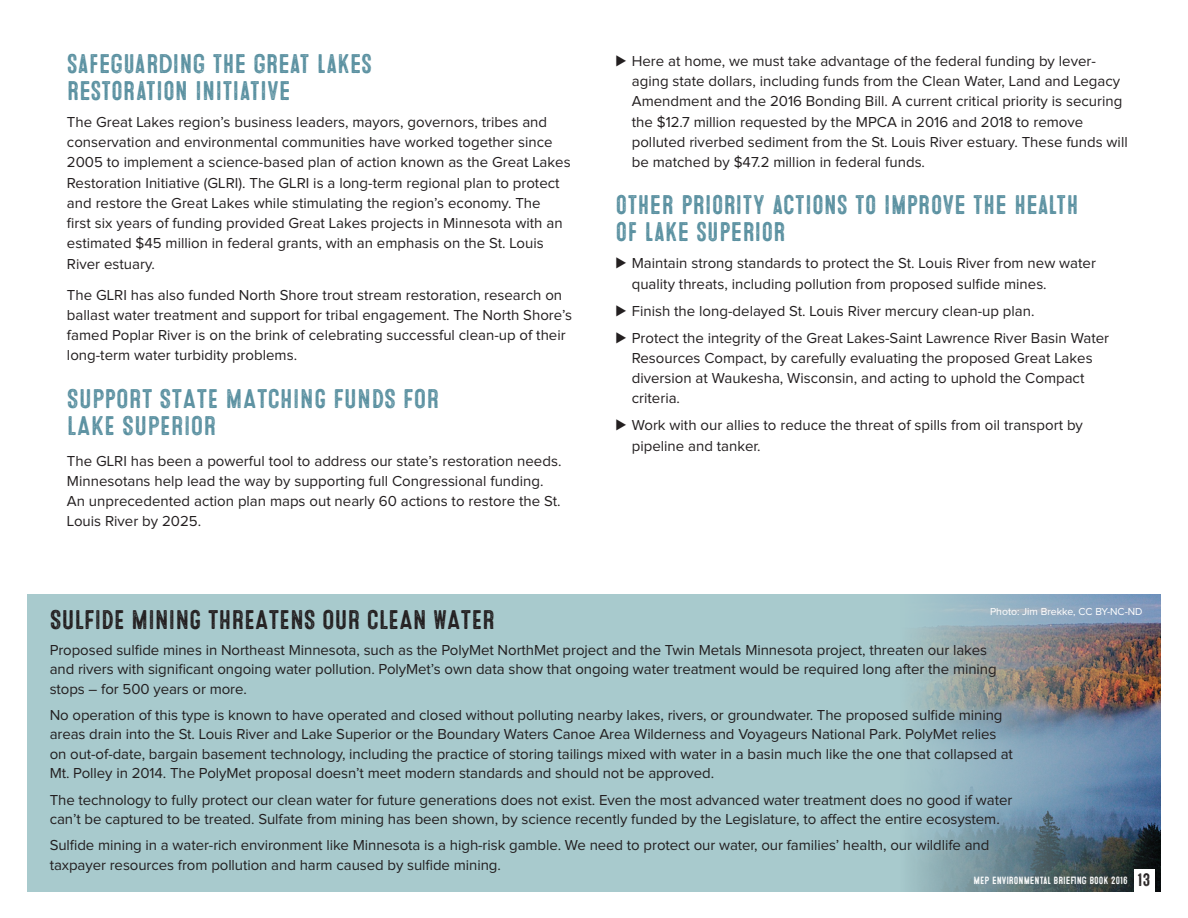
<style>
.page{position:relative;width:1188px;height:918px;background:#fff}
.page>*{position:absolute;margin:0;border:0;box-sizing:border-box;transform-origin:0 0}
.t1{font:27px/27px "Microbrew Three";color:#5b91a1}
.t2{font:27px "Microbrew Three";letter-spacing:-.01em;color:#231f20}
.t3{font:18px "Microbrew Three";color:#231f20}
.t4{font:15px/20.2px "Proxima Nova";color:#231f20}
.t5{font:10.5px "Microbrew Three";color:#fff}
.t6{font:10.5px "Proxima Nova";color:#fff}
.s1{font-size:18px}
</style>
<div class="page">
<div style="left:27px;top:594px;width:1134px;height:297px;background:#a8cacd"></div>
<img style="left:913px;top:594px;width:248px;height:297px">
<div style="left:1134px;top:869px;width:20px;height:27px;background:#fff"></div>
<p class="t1" style="left:67px;top:51px;width:307px">SAFEGUARDING THE GREAT LAKES<br>RESTORATION INITIATIVE</p>
<p class="t4" style="left:67px;top:112px;width:505px">The Great Lakes region’s business leaders, mayors, governors, tribes and conservation and environmental communities have worked together since 2005 to implement a science-based plan of action known as the Great Lakes Restoration Initiative (GLRI). The GLRI is a long-term regional plan to protect and restore the Great Lakes while stimulating the region’s economy. The<br>first six years of funding provided Great Lakes projects in Minnesota with an estimated $45 million in federal grants, with an emphasis on the St. Louis River estuary.</p>
<p class="t4" style="left:67px;top:285px;width:507px">The GLRI has also funded North Shore trout stream restoration, research on ballast water treatment and support for tribal engagement. The North Shore’s famed Poplar River is on the brink of celebrating successful clean-up of their long-term water turbidity problems.</p>
<p class="t1" style="left:67px;top:386px;width:374px">SUPPORT STATE MATCHING FUNDS FOR<br>LAKE SUPERIOR</p>
<p class="t4" style="left:67px;top:451px;width:496px">The GLRI has been a powerful tool to address our state’s restoration needs.<br>Minnesotans help lead the way by supporting full Congressional funding.<br>An unprecedented action plan maps out nearly 60 actions to restore the St.<br>Louis River by 2025.</p>
<p class="t2" style="left:50px;top:604px;width:447px">SULFIDE MINING THREATENS OUR CLEAN WATER</p>
<p class="t4" style="left:632px;top:51px;width:497px;text-indent:-16px"><span class="s1">⊲</span> Here at home, we must take advantage of the federal funding by lever&shy;aging state dollars, including funds from the Clean Water, Land and Legacy Amendment and the 2016 Bonding Bill. A current critical priority is securing the $12.7 million requested by the MPCA in 2016 and 2018 to remove polluted riverbed sediment from the St. Louis River estuary. These funds will be matched by $47.2 million in federal funds.</p>
<p class="t1" style="left:616px;top:192px;width:465px">OTHER PRIORITY ACTIONS TO IMPROVE THE HEALTH<br>OF LAKE SUPERIOR</p>
<p class="t4" style="left:632px;top:254px;width:466px;text-indent:-16px"><span class="s1">⊲</span> Maintain strong standards to protect the St. Louis River from new water quality threats, including pollution from proposed sulfide mines.</p>
<p class="t4" style="left:616px;top:301px;width:420px"><span class="s1">⊲</span> Finish the long-delayed St. Louis River mercury clean-up plan.</p>
<p class="t4" style="left:632px;top:328px;width:479px;text-indent:-16px"><span class="s1">⊲</span> Protect the integrity of the Great Lakes-Saint Lawrence River Basin Water Resources Compact, by carefully evaluating the proposed Great Lakes diversion at Waukesha, Wisconsin, and acting to uphold the Compact criteria.</p>
<p class="t4" style="left:632px;top:416px;width:453px;text-indent:-16px"><span class="s1">⊲</span> Work with our allies to reduce the threat of spills from oil transport by pipeline and tanker.</p>
<p class="t6" style="left:990px;top:607px;width:154px">Photo: Jim Brekke, CC BY-NC-ND</p>
<p class="t4" style="left:50px;top:641px;width:949px;line-height:19.5px">Proposed sulfide mines in Northeast Minnesota, such as the PolyMet NorthMet project and the Twin Metals Minnesota project, threaten our lakes and rivers with significant ongoing water pollution. PolyMet’s own data show that ongoing water treatment would be required long after the mining stops – for 500 years or more.</p>
<p class="t4" style="left:50px;top:706px;width:965px;line-height:19.5px">No operation of this type is known to have operated and closed without polluting nearby lakes, rivers, or groundwater. The proposed sulfide mining areas drain into the St. Louis River and Lake Superior or the Boundary Waters Canoe Area Wilderness and Voyageurs National Park. PolyMet relies on out-of-date, bargain basement technology, including the practice of storing tailings mixed with water in a basin much like the one that collapsed at Mt. Polley in 2014. The PolyMet proposal doesn’t meet modern standards and should not be approved.</p>
<p class="t4" style="left:50px;top:791px;width:964px;line-height:19.5px">The technology to fully protect our clean water for future generations does not exist. Even the most advanced water treatment does no good if water can’t be captured to be treated. Sulfate from mining has been shown, by science recently funded by the Legislature, to affect the entire ecosystem.</p>
<p class="t4" style="left:50px;top:836px;width:941px;line-height:19.5px">Sulfide mining in a water-rich environment like Minnesota is a high-risk gamble. We need to protect our water, our families’ health, our wildlife and taxpayer resources from pollution and harm caused by sulfide mining.</p>
<p class="t5" style="left:974px;top:875px;width:156px">MEP ENVIRONMENTAL BRIEFING BOOK 2016</p>
<p class="t3" style="left:1138px;top:870px;width:14px">13</p>
</div>
